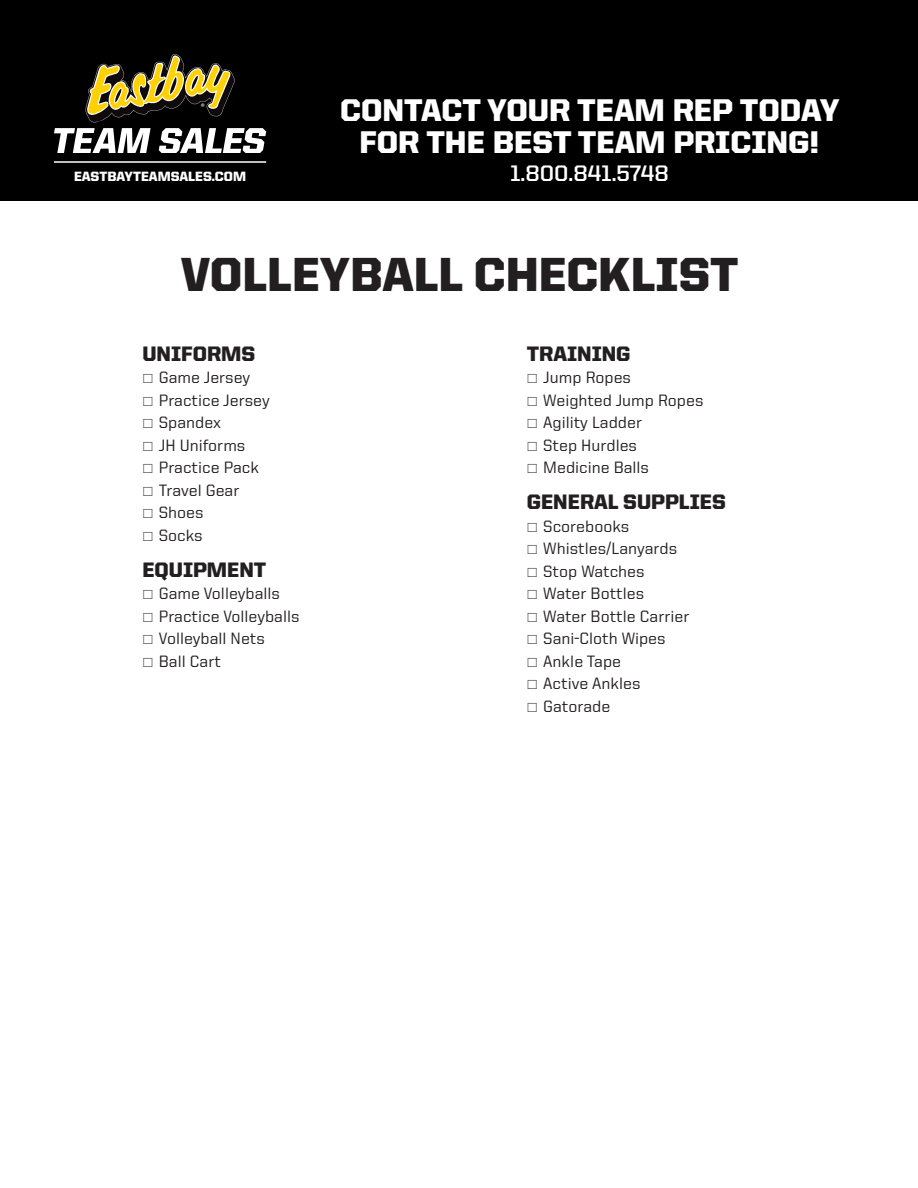
<style>
.page{position:relative;width:918px;height:1188px;background:#fff}
.page>*{position:absolute;margin:0;border:0;box-sizing:border-box;transform-origin:0 0}
.t1{font:900 48px "United Sans Reg";color:#231f20}
.t2{font:900 31.5px/31.5px "United Sans Reg";color:#fff;text-align:center}
.t3{font:700 22.5px "United Sans Reg";color:#fff}
._01_EB14_Title{font:900 21px "United Sans Reg";color:#231f20}
._03_EB14_Copy{font:500 16.5px "United Sans Reg";color:#231f20}
.t4{font:900 13.5px "United Sans Reg";color:#fff}
.t5{font:9.6px "Myriad Pro";color:#fff}
</style>
<div class="page">
<div style="left:0;top:0;width:918px;height:201px;background:#000001"></div>
<svg style="left:85px;top:54px;width:150px;height:68px"></svg>
<svg style="left:54px;top:128px;width:97px;height:25px"></svg>
<svg style="left:159px;top:128px;width:107px;height:25px"></svg>
<hr style="left:54px;top:161px;width:212px;height:2px;background:#fff">
<p class="t5" style="left:201px;top:101px;width:6px">®</p>
<p class="t2" style="left:340px;top:94px;width:501px">CONTACT YOUR TEAM REP TODAY<br>FOR THE BEST TEAM PRICING!</p>
<p class="t3" style="left:510px;top:161px;width:160px">1.800.841.5748</p>
<p class="t4" style="left:74px;top:169px;width:174px">EASTBAYTEAMSALES.COM</p>
<p class="t1" style="left:181px;top:248px;width:559px">VOLLEYBALL CHECKLIST</p>
<p class="_01_EB14_Title" style="left:142px;top:342px;width:114px">UNIFORMS</p>
<p class="_03_EB14_Copy" style="left:142px;top:369px;width:109px">⎕ Game Jersey</p>
<p class="_03_EB14_Copy" style="left:142px;top:391px;width:129px">⎕ Practice Jersey</p>
<p class="_03_EB14_Copy" style="left:142px;top:414px;width:80px">⎕ Spandex</p>
<p class="_03_EB14_Copy" style="left:142px;top:436px;width:104px">⎕ JH Uniforms</p>
<p class="_03_EB14_Copy" style="left:142px;top:459px;width:118px">⎕ Practice Pack</p>
<p class="_03_EB14_Copy" style="left:142px;top:481px;width:99px">⎕ Travel Gear</p>
<p class="_03_EB14_Copy" style="left:142px;top:504px;width:63px">⎕ Shoes</p>
<p class="_03_EB14_Copy" style="left:142px;top:526px;width:62px">⎕ Socks</p>
<p class="_01_EB14_Title" style="left:142px;top:558px;width:125px">EQUIPMENT</p>
<p class="_03_EB14_Copy" style="left:142px;top:585px;width:139px">⎕ Game Volleyballs</p>
<p class="_03_EB14_Copy" style="left:142px;top:607px;width:159px">⎕ Practice Volleyballs</p>
<p class="_03_EB14_Copy" style="left:142px;top:630px;width:124px">⎕ Volleyball Nets</p>
<p class="_03_EB14_Copy" style="left:142px;top:652px;width:80px">⎕ Ball Cart</p>
<p class="_01_EB14_Title" style="left:527px;top:342px;width:105px">TRAINING</p>
<p class="_03_EB14_Copy" style="left:527px;top:369px;width:106px">⎕ Jump Ropes</p>
<p class="_03_EB14_Copy" style="left:527px;top:391px;width:178px">⎕ Weighted Jump Ropes</p>
<p class="_03_EB14_Copy" style="left:527px;top:414px;width:117px">⎕ Agility Ladder</p>
<p class="_03_EB14_Copy" style="left:527px;top:436px;width:112px">⎕ Step Hurdles</p>
<p class="_03_EB14_Copy" style="left:527px;top:459px;width:124px">⎕ Medicine Balls</p>
<p class="_01_EB14_Title" style="left:527px;top:491px;width:201px">GENERAL SUPPLIES</p>
<p class="_03_EB14_Copy" style="left:527px;top:517px;width:104px">⎕ Scorebooks</p>
<p class="_03_EB14_Copy" style="left:527px;top:540px;width:152px">⎕ Whistles/Lanyards</p>
<p class="_03_EB14_Copy" style="left:527px;top:562px;width:119px">⎕ Stop Watches</p>
<p class="_03_EB14_Copy" style="left:527px;top:585px;width:119px">⎕ Water Bottles</p>
<p class="_03_EB14_Copy" style="left:527px;top:607px;width:164px">⎕ Water Bottle Carrier</p>
<p class="_03_EB14_Copy" style="left:527px;top:630px;width:140px">⎕ Sani-Cloth Wipes</p>
<p class="_03_EB14_Copy" style="left:527px;top:652px;width:96px">⎕ Ankle Tape</p>
<p class="_03_EB14_Copy" style="left:527px;top:675px;width:115px">⎕ Active Ankles</p>
<p class="_03_EB14_Copy" style="left:527px;top:697px;width:85px">⎕ Gatorade</p>
</div>
